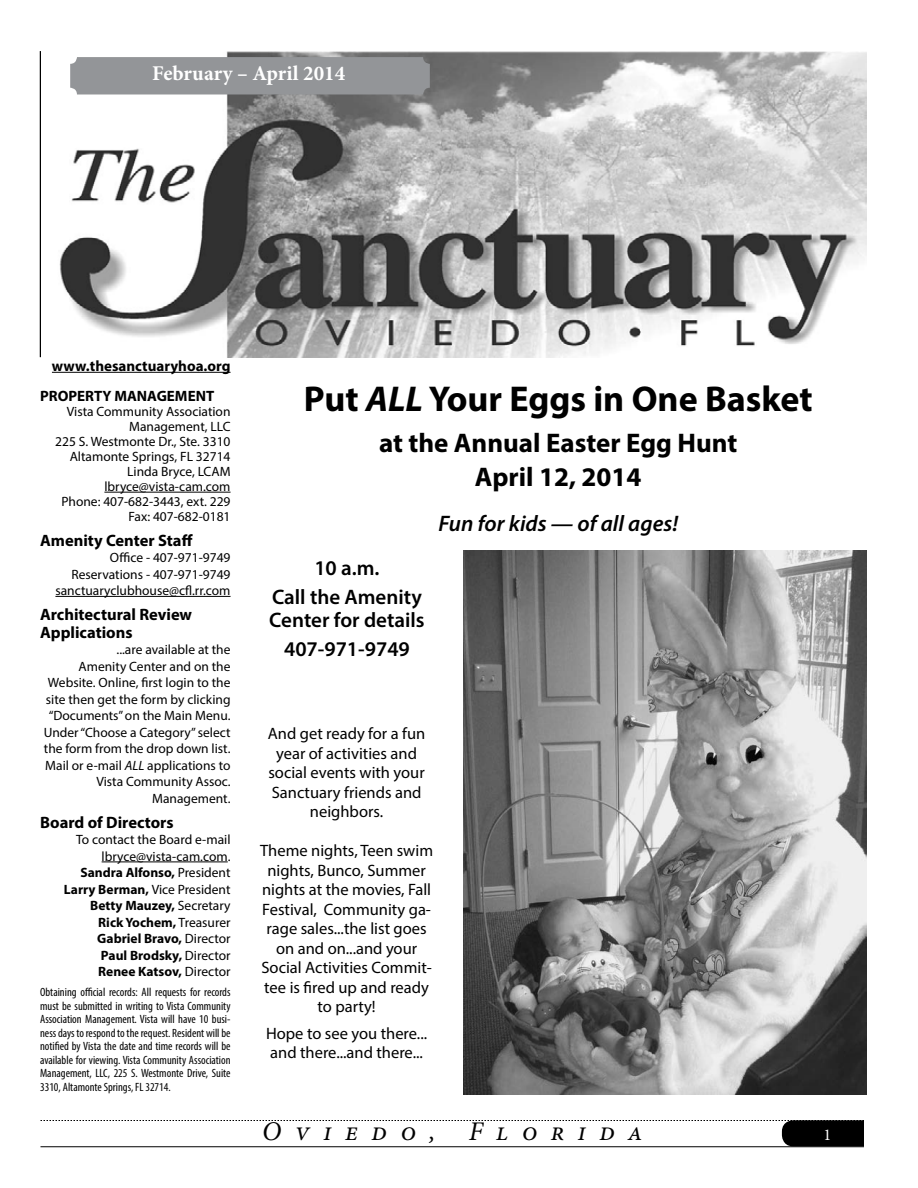
<style>
.page{position:relative;width:918px;height:1188px;background:#fff}
.page>*{position:absolute;margin:0;border:0;box-sizing:border-box;transform-origin:0 0}
.t1{font:700 36px "Myriad Pro";color:#000}
.t2{font:700 27px/33.8px "Myriad Pro";color:#000;text-align:center}
.t3{font:italic 27px "Minion Pro";letter-spacing:.5em;color:#000}
.t4{font:italic 600 22.5px "Myriad Pro";color:#000}
.t5{font:600 21px/29.2px "Myriad Pro";color:#000;text-align:center}
.t6{font:700 21px "Minion Pro";color:#fff}
.t7{font:16.5px/19.5px "Myriad Pro";color:#000;text-align:center}
.t8{font:700 16.5px/18px "Myriad Pro";color:#000}
.t9{font:16.5px "Minion Pro";color:#fff}
.t10{font:700 15px/30px "Myriad Pro";color:#000}
.t11{font:13.5px/16.5px "Myriad Pro";color:#000;text-align:right}
.t12{font:condensed 12px/13.5px "Myriad Pro";color:#000;text-align:justify}
.s1{font-style:italic}
.s2{font-weight:700}
</style>
<div class="page">
<svg style="left:40px;top:1120px;width:824px;height:27px"></svg>
<hr style="left:52px;top:372px;width:179px;height:1px;background:#000">
<hr style="left:104px;top:492px;width:127px;height:1px;background:#000">
<hr style="left:55px;top:596px;width:176px;height:1px;background:#000">
<hr style="left:102px;top:862px;width:126px;height:1px;background:#000">
<img style="left:59px;top:51px;width:807px;height:306px">
<div style="left:70px;top:57px;width:360px;height:37px;background:#939598;border-radius:7px"></div>
<img style="left:464px;top:550px;width:402px;height:545px">
<h3 class="t6" style="left:152px;top:58px;width:195px">February – April 2014</h3>
<p class="t10" style="left:40px;top:350px;width:192px;text-indent:12px">www.thesanctuaryhoa.org<br>PROPERTY MANAGEMENT</p>
<p class="t11" style="left:55px;top:404px;width:177px;line-height:15px">Vista Community Association<br>Management, LLC<br>225 S. Westmonte Dr., Ste. 3310<br>Altamonte Springs, FL 32714<br>Linda Bryce, LCAM lbryce@vista-cam.com<br>Phone: 407-682-3443, ext. 229<br>Fax: 407-682-0181</p>
<p class="t8" style="left:40px;top:530px;width:154px">Amenity Center Staff</p>
<p class="t11" style="left:55px;top:549px;width:177px">Office - 407-971-9749<br>Reservations - 407-971-9749 sanctuaryclubhouse@cfl.rr.com</p>
<p class="t8" style="left:40px;top:605px;width:154px">Architectural Review<br>Applications</p>
<p class="t11" style="left:44px;top:641px;width:188px">...are available at the<br>Amenity Center and on the<br>Website. Online, first login to the site then get the form by clicking “Documents” on the Main Menu.<br>Under “Choose a Category” select the form from the drop down list.<br>Mail or e-mail <span class="s1">ALL</span> applications to<br>Vista Community Assoc.<br>Management.</p>
<p class="t8" style="left:40px;top:812px;width:135px">Board of Directors</p>
<p class="t11" style="left:64px;top:831px;width:168px">To contact the Board e-mail lbryce@vista-cam.com.<br><span class="s2">Sandra Alfonso,</span> President<br><span class="s2">Larry Berman,</span> Vice President<br><span class="s2">Betty Mauzey,</span> Secretary<br><span class="s2">Rick Yochem,</span> Treasurer<br><span class="s2">Gabriel Bravo,</span> Director<br><span class="s2">Paul Brodsky,</span> Director<br><span class="s2">Renee Katsov,</span> Director</p>
<p class="t12" style="left:40px;top:985px;width:192px">Obtaining official records: All requests for records must be submitted in writing to Vista Community Association Management. Vista will have 10 busi&shy;ness days to respond to the request. Resident will be notified by Vista the date and time records will be available for viewing. Vista Community Association Management, LLC, 225 S. Westmonte Drive, Suite 3310, Altamonte Springs, FL 32714.</p>
<h1 class="t1" style="left:304px;top:376px;width:510px">Put <span class="s1">ALL</span> Your Eggs in One Basket</h1>
<h2 class="t2" style="left:379px;top:425px;width:360px">at the Annual Easter Egg Hunt<br>April 12, 2014</h2>
<h3 class="t4" style="left:438px;top:510px;width:241px">Fun for kids — of all ages!</h3>
<h3 class="t5" style="left:272px;top:553px;width:151px">10 a.m.<br>Call the Amenity</h3>
<h3 class="t5" style="left:269px;top:604px;width:157px">Center for details<br>407-971-9749</h3>
<p class="t7" style="left:268px;top:724px;width:159px">And get ready for a fun year of activities and social events with your<br>Sanctuary friends and neighbors.</p>
<p class="t7" style="left:260px;top:841px;width:174px">Theme nights, Teen swim nights, Bunco, Summer nights at the movies, Fall<br>Festival, Community ga&shy;rage sales...the list goes on and on...and your<br>Social Activities Commit&shy;tee is fired up and ready to party!</p>
<p class="t7" style="left:266px;top:1023px;width:163px;text-align:left">Hope to see you there... and there...and there...</p>
<h2 class="t3" style="left:262px;top:1113px;width:382px">Oviedo, Florida</h2>
<p class="t9" style="left:824px;top:1123px;width:9px">1</p>
</div>
